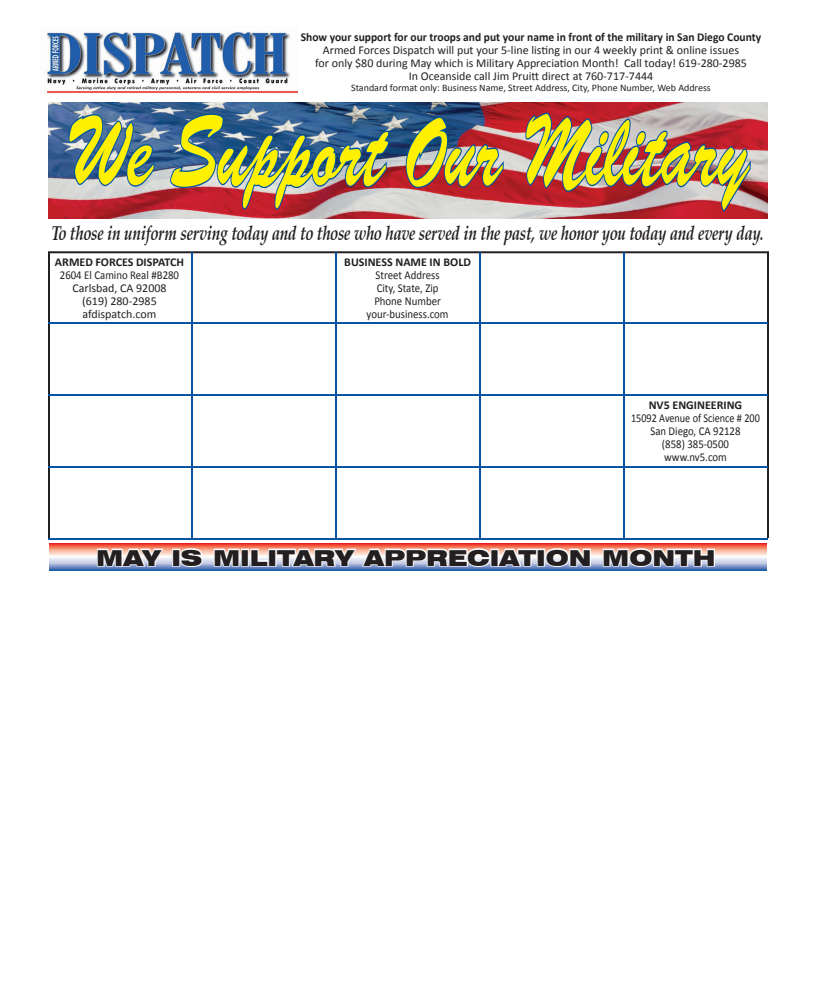
<style>
.page{position:relative;width:816px;height:1008px;background:#fff}
.page>*{position:absolute;margin:0;border:0;box-sizing:border-box;transform-origin:0 0}
.t1{font:99.6px "Brush Script BT";color:#fff101;scale:.71 1}
.t2{font:900 expanded 22px "Swiss 721 BT";color:#231f20}
.t3{font:italic 700 20px "Zapf Calligraphic 801 BT";color:#231f20;scale:.75 1}
.t4{font:12px/13px "Calibri";color:#231f20;text-align:center}
.t5{font:12px/13px "Calibri";color:#231f20;text-align:center;scale:.9 1}
.t6{font:700 12px "Calibri";color:#231f20;scale:.96 1}
.t7{font:12px/13px "Calibri";color:#231f20;text-align:center;scale:.85 1}
.t8{font:700 12px "Calibri";color:#231f20}
.t9{font:10px "Calibri";color:#231f20}
</style>
<div class="page">
<img style="left:48px;top:103px;width:720px;height:115px">
<svg style="left:67px;top:102px;width:88px;height:86px;background:#4e76a4"></svg>
<img style="left:169px;top:112px;width:222px;height:107px">
<img style="left:405px;top:111px;width:347px;height:108px">
<hr style="left:191px;top:252px;width:2px;height:648px;background:#0155a2">
<hr style="left:335px;top:252px;width:2px;height:648px;background:#0155a2">
<hr style="left:479px;top:252px;width:2px;height:648px;background:#0155a2">
<hr style="left:623px;top:252px;width:2px;height:648px;background:#0155a2">
<hr style="left:48px;top:322px;width:720px;height:2px;background:#0155a2">
<hr style="left:48px;top:394px;width:720px;height:2px;background:#0155a2">
<div style="left:32px;top:538px;width:770px;height:443px;background:#fff"></div>
<hr style="left:48px;top:466px;width:720px;height:2px;background:#0155a2">
<hr style="left:48px;top:538px;width:720px;height:2px;background:#0155a2">
<svg style="left:49px;top:543px;width:718px;height:28px;background:#bc8693"></svg>
<svg style="left:96px;top:543px;width:69px;height:25px"></svg>
<div style="left:172px;top:549px;width:8px;height:18px;border:2px solid #fff"></div>
<svg style="left:180px;top:547px;width:24px;height:21px"></svg>
<svg style="left:213px;top:543px;width:27px;height:25px"></svg>
<div style="left:241px;top:549px;width:8px;height:18px;border:2px solid #fff"></div>
<svg style="left:250px;top:548px;width:19px;height:20px"></svg>
<div style="left:268px;top:549px;width:8px;height:18px;border:2px solid #fff"></div>
<svg style="left:275px;top:547px;width:263px;height:24px"></svg>
<div style="left:537px;top:549px;width:8px;height:18px;border:2px solid #fff"></div>
<svg style="left:545px;top:547px;width:47px;height:21px"></svg>
<svg style="left:602px;top:543px;width:114px;height:25px"></svg>
<img style="left:45px;top:31px;width:253px;height:63px">
<p class="t6" style="left:301px;top:29px;width:481px">Show your support for our troops and put your name in front of the military in San Diego County</p>
<p class="t4" style="left:315px;top:44px;width:433px">Armed Forces Dispatch will put your 5-line listing in our 4 weekly print &amp; online issues for only $80 during May which is Military Appreciation Month! Call today! 619-280-2985<br>In Oceanside call Jim Pruitt direct at 760-717-7444</p>
<p class="t9" style="left:351px;top:81px;width:361px">Standard format only: Business Name, Street Address, City, Phone Number, Web Address</p>
<h1 class="t1" style="left:67px;top:92px;width:962px">We Support Our Military</h1>
<h3 class="t3" style="left:52px;top:220px;width:951px">To those in uniform serving today and to those who have served in the past, we honor you today and every day.</h3>
<p class="t8" style="left:55px;top:254px;width:130px">ARMED FORCES DISPATCH</p>
<p class="t5" style="left:60px;top:269px;width:134px">2604 El Camino Real #B280<br>Carlsbad, CA 92008 (619) 280-2985 afdispatch.com</p>
<p class="t8" style="left:344px;top:254px;width:128px">BUSINESS NAME IN BOLD</p>
<p class="t5" style="left:367px;top:269px;width:93px">Street Address<br>City, State, Zip<br>Phone Number your-business.com</p>
<p class="t8" style="left:649px;top:397px;width:95px">NV5 ENGINEERING</p>
<p class="t7" style="left:631px;top:412px;width:153px">15092 Avenue of Science # 200<br>San Diego, CA 92128<br>(858) 385-0500 www.nv5.com</p>
<h2 class="t2" style="left:96px;top:544px;width:621px">MAY IS MILITARY APPRECIATION MONTH</h2>
</div>
